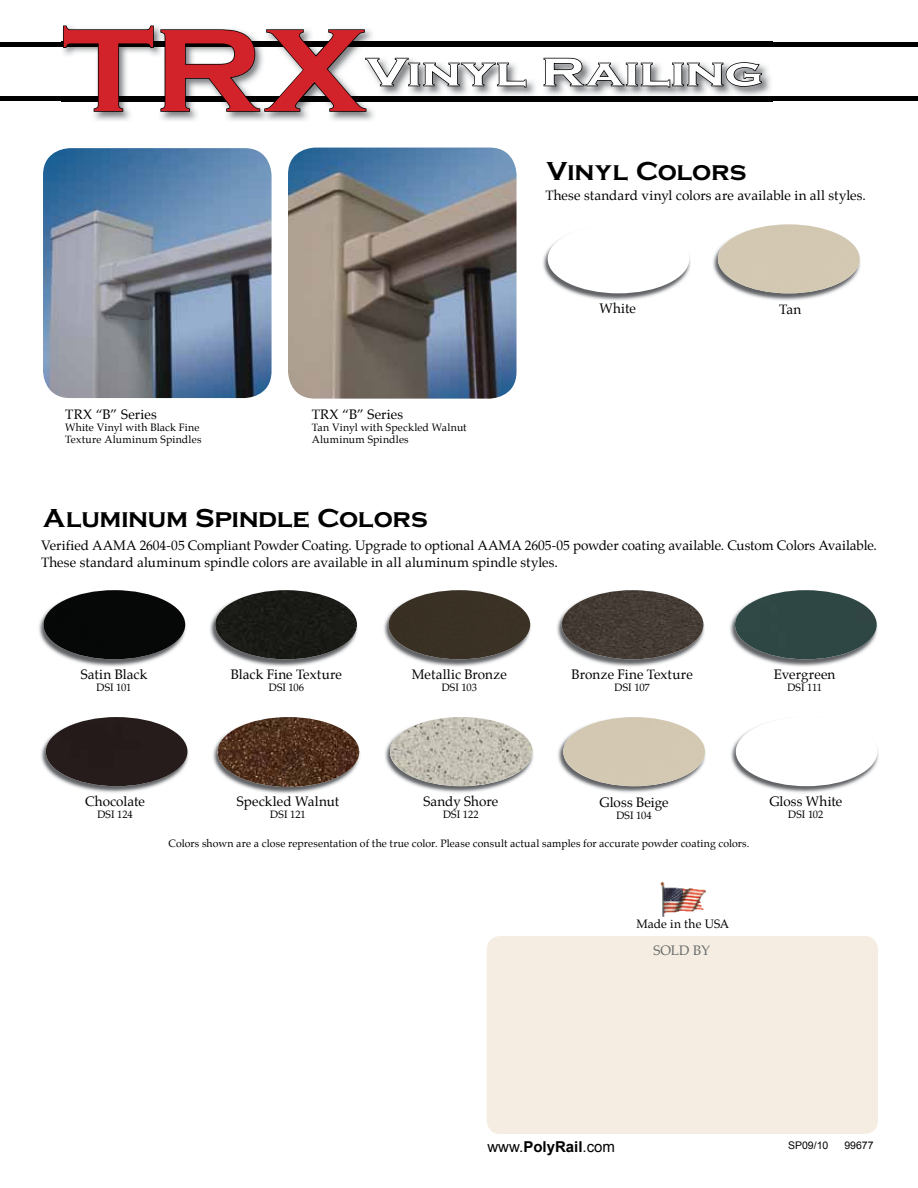
<style>
.page{position:relative;width:918px;height:1188px;background:#fff}
.page>*{position:absolute;margin:0;border:0;box-sizing:border-box;transform-origin:0 0}
.t1{font:700 121.5px "Copperplate Gothic";color:#d2232a;scale:1.11 1}
.t2{font:700 40.5px "Copperplate Gothic";letter-spacing:-.005em;color:#fff;scale:1.33 1}
.t3{font:27px "Copperplate Bold DTC";letter-spacing:-.005em;color:#000}
.t4{font:15px "Arial";color:#000}
.t5{font:13.5px/16.5px "Palatino";color:#000}
.t6{font:13.5px "Palatino";letter-spacing:-.015em;color:#696c6d}
.t7{font:12px "Palatino";letter-spacing:.005em;color:#000}
.t8{font:10.5px/12px "Palatino";letter-spacing:.01em;color:#000}
.t9{font:10.5px "Arial";color:#000}
.s1{font-weight:700}
</style>
<div class="page">
<div style="left:487px;top:936px;width:391px;height:198px;background:#f5ede1;border-radius:14px"></div>
<img style="left:661px;top:882px;width:45px;height:35px">
<hr style="left:0;top:97px;width:918px;height:4px;background:#000">
<hr style="left:0;top:42px;width:918px;height:4px;background:#000">
<img style="left:43px;top:148px;width:229px;height:250px">
<img style="left:288px;top:148px;width:229px;height:251px">
<img style="left:94px;top:41px;width:678px;height:80px">
<img style="left:527px;top:97px;width:245px;height:4px">
<img style="left:527px;top:42px;width:245px;height:4px">
<svg style="left:62px;top:25px;width:465px;height:88px"></svg>
<svg style="left:543px;top:57px;width:220px;height:31px"></svg>
<img style="left:713px;top:249px;width:148px;height:52px">
<img style="left:718px;top:224px;width:142px;height:69px">
<img style="left:543px;top:237px;width:147px;height:64px">
<div style="left:548px;top:224px;width:141px;height:69px;background:#fff;border-radius:50%"></div>
<img style="left:730px;top:615px;width:148px;height:51px">
<img style="left:735px;top:590px;width:142px;height:69px">
<img style="left:210px;top:615px;width:148px;height:51px">
<img style="left:215px;top:590px;width:142px;height:69px">
<img style="left:39px;top:614px;width:147px;height:52px">
<img style="left:44px;top:590px;width:141px;height:69px">
<img style="left:557px;top:615px;width:118px;height:51px">
<img style="left:562px;top:590px;width:142px;height:69px">
<img style="left:384px;top:616px;width:147px;height:50px">
<img style="left:388px;top:590px;width:142px;height:69px">
<img style="left:558px;top:741px;width:148px;height:52px">
<img style="left:563px;top:717px;width:142px;height:69px">
<img style="left:731px;top:724px;width:147px;height:69px">
<div style="left:736px;top:717px;width:142px;height:69px;background:#fff;border-radius:50%"></div>
<img style="left:385px;top:741px;width:116px;height:52px">
<img style="left:390px;top:717px;width:143px;height:69px">
<img style="left:213px;top:742px;width:147px;height:52px">
<img style="left:218px;top:717px;width:141px;height:70px">
<img style="left:41px;top:741px;width:115px;height:52px">
<img style="left:46px;top:717px;width:142px;height:69px">
<h1 class="t1" style="left:63px;top:4px;width:275px">TRX</h1>
<h2 class="t2" style="left:366px;top:50px;width:300px">Vinyl Railing</h2>
<h3 class="t3" style="left:546px;top:156px;width:203px">Vinyl Colors</h3>
<p class="t5" style="left:546px;top:188px;width:322px">These standard vinyl colors are available in all styles.</p>
<p class="t5" style="left:65px;top:406px;width:93px">TRX “B” Series</p>
<p class="t8" style="left:65px;top:421px;width:138px">White Vinyl with Black Fine<br>Texture Aluminum Spindles</p>
<p class="t5" style="left:312px;top:406px;width:93px">TRX “B” Series</p>
<p class="t8" style="left:312px;top:421px;width:157px">Tan Vinyl with Speckled Walnut<br>Aluminum Spindles</p>
<p class="t5" style="left:600px;top:301px;width:38px">White</p>
<p class="t5" style="left:779px;top:301px;width:24px">Tan</p>
<h3 class="t3" style="left:42px;top:503px;width:388px">Aluminum Spindle Colors</h3>
<p class="t5" style="left:41px;top:537px;width:837px">Verified AAMA 2604-05 Compliant Powder Coating. Upgrade to optional AAMA 2605-05 powder coating available. Custom Colors Available.<br>These standard aluminum spindle colors are available in all aluminum spindle styles.</p>
<p class="t5" style="left:81px;top:667px;width:68px">Satin Black</p>
<p class="t8" style="left:96px;top:682px;width:37px">DSI 101</p>
<p class="t5" style="left:231px;top:667px;width:113px">Black Fine Texture</p>
<p class="t8" style="left:269px;top:682px;width:37px">DSI 106</p>
<p class="t5" style="left:412px;top:667px;width:96px">Metallic Bronze</p>
<p class="t8" style="left:442px;top:682px;width:37px">DSI 103</p>
<p class="t5" style="left:572px;top:667px;width:123px">Bronze Fine Texture</p>
<p class="t8" style="left:615px;top:682px;width:37px">DSI 107</p>
<p class="t5" style="left:774px;top:667px;width:63px">Evergreen</p>
<p class="t8" style="left:787px;top:682px;width:36px">DSI 111</p>
<p class="t5" style="left:85px;top:793px;width:61px">Chocolate</p>
<p class="t8" style="left:97px;top:809px;width:37px">DSI 124</p>
<p class="t5" style="left:237px;top:793px;width:104px">Speckled Walnut</p>
<p class="t8" style="left:270px;top:809px;width:37px">DSI 121</p>
<p class="t5" style="left:423px;top:793px;width:76px">Sandy Shore</p>
<p class="t8" style="left:443px;top:809px;width:37px">DSI 122</p>
<p class="t5" style="left:599px;top:794px;width:71px">Gloss Beige</p>
<p class="t8" style="left:616px;top:809px;width:37px">DSI 104</p>
<p class="t5" style="left:769px;top:793px;width:74px">Gloss White</p>
<p class="t8" style="left:788px;top:809px;width:37px">DSI 102</p>
<p class="t8" style="left:169px;top:837px;width:582px">Colors shown are a close representation of the true color. Please consult actual samples for accurate powder coating colors.</p>
<p class="t7" style="left:636px;top:914px;width:94px">Made in the USA</p>
<p class="t6" style="left:653px;top:939px;width:58px">SOLD BY</p>
<p class="t4" style="left:488px;top:1137px;width:129px">www.<span class="s1">PolyRail</span>.com</p>
<p class="t9" style="left:788px;top:1138px;width:42px">SP09/10</p>
<p class="t9" style="left:844px;top:1138px;width:31px">99677</p>
</div>
